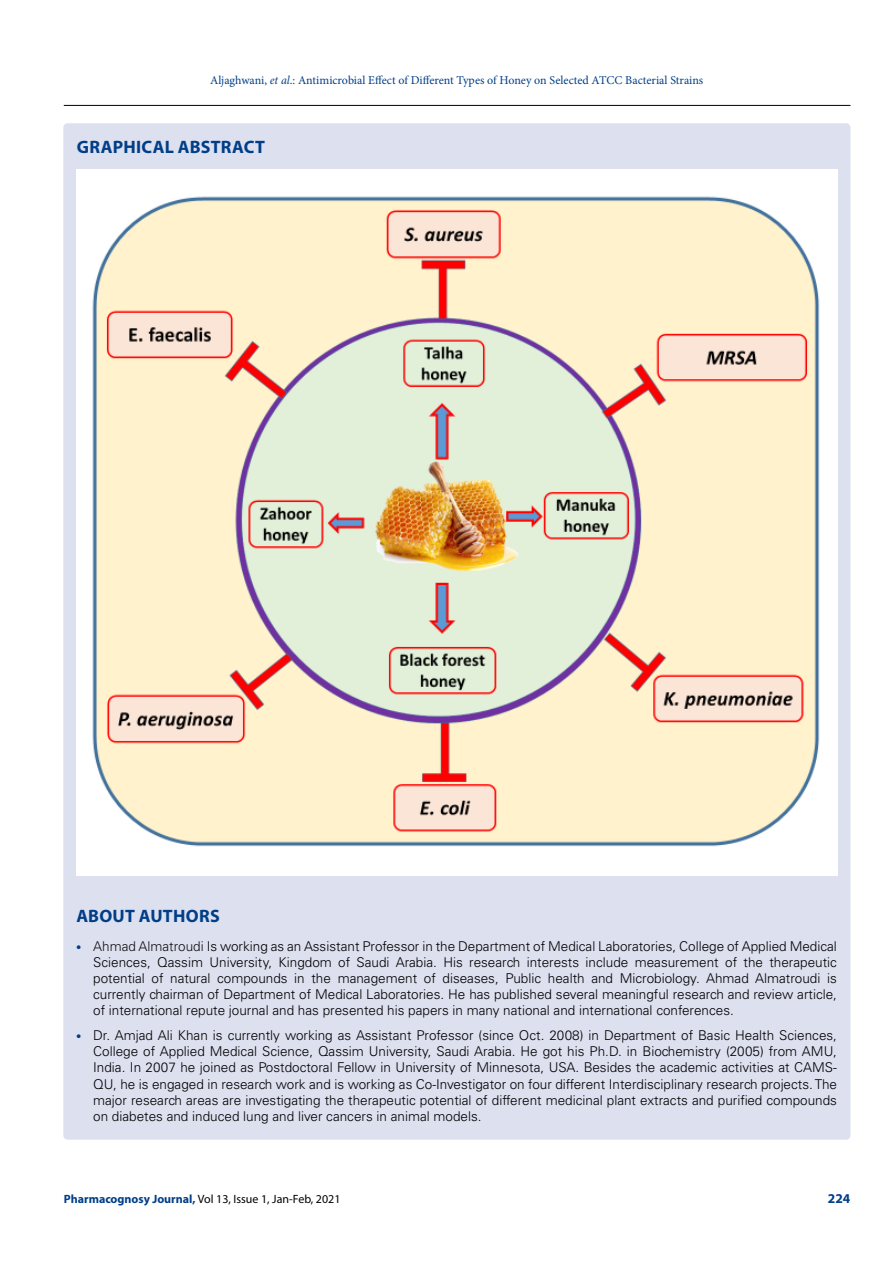
<style>
.page{position:relative;width:893px;height:1263px;background:#fff}
.page>*{position:absolute;margin:0;border:0;box-sizing:border-box;transform-origin:0 0}
.t1{font:700 18px "Myriad Pro";letter-spacing:.015em;color:#003e88}
.t2{font:300 13.5px/16.2px "Univers LT Std";color:#000;text-align:justify}
.t3{font:700 13.5px "Myriad Pro";color:#003e88}
.t4{font:12px "Minion Pro";color:#003e88}
.t5{font:12px "Myriad Pro";color:#000}
.s1{font-style:italic}
.s2{font-size:10.5px;color:#003e88}
.s3{color:#111}
.s4{font-weight:700;color:#003e88}
</style>
<div class="page">
<hr style="left:64px;top:105px;width:786px;height:1px;background:#000">
<div style="left:63px;top:123px;width:787px;height:1017px;background:#dde0ef;border-radius:4px"></div>
<img style="left:76px;top:169px;width:762px;height:707px">
<p class="t4" style="left:210px;top:72px;width:495px">Aljaghwani, <span class="s1">et al</span>.: Antimicrobial Effect of Different Types of Honey on Selected ATCC Bacterial Strains</p>
<h1 class="t1" style="left:77px;top:135px;width:190px">GRAPHICAL ABSTRACT</h1>
<h1 class="t1" style="left:76px;top:904px;width:145px">ABOUT AUTHORS</h1>
<p class="t2" style="left:93px;top:938px;width:745px;text-indent:-17px"><span class="s2">•</span> <span class="s3">Ahmad Almatroudi</span> Is working as an Assistant Professor in the Department of Medical Laboratories, College of Applied Medical Sciences, Qassim University, Kingdom of Saudi Arabia. His research interests include measurement of the therapeutic potential of natural compounds in the management of diseases, Public health and Microbiology. Ahmad Almatroudi is currently chairman of Department of Medical Laboratories. He has published several meaningful research and review article, of international repute journal and has presented his papers in many national and international conferences.</p>
<p class="t2" style="left:93px;top:1027px;width:745px;text-indent:-17px"><span class="s2">•</span> Dr. Amjad Ali Khan is currently working as Assistant Professor (since Oct. 2008) in Department of Basic Health Sciences, College of Applied Medical Science, Qassim University, Saudi Arabia. He got his Ph.D. in Biochemistry (2005) from AMU, India. In 2007 he joined as Postdoctoral Fellow in University of Minnesota, USA. Besides the academic activities at CAMS-QU, he is engaged in research work and is working as Co-Investigator on four different Interdisciplinary research projects. The major research areas are investigating the therapeutic potential of different medicinal plant extracts and purified compounds on diabetes and induced lung and liver cancers in animal models.</p>
<p class="t5" style="left:64px;top:1191px;width:278px"><span class="s4">Pharmacognosy Journal,</span> Vol 13, Issue 1, Jan-Feb, 2021</p>
<p class="t3" style="left:828px;top:1189px;width:24px">224</p>
</div>
